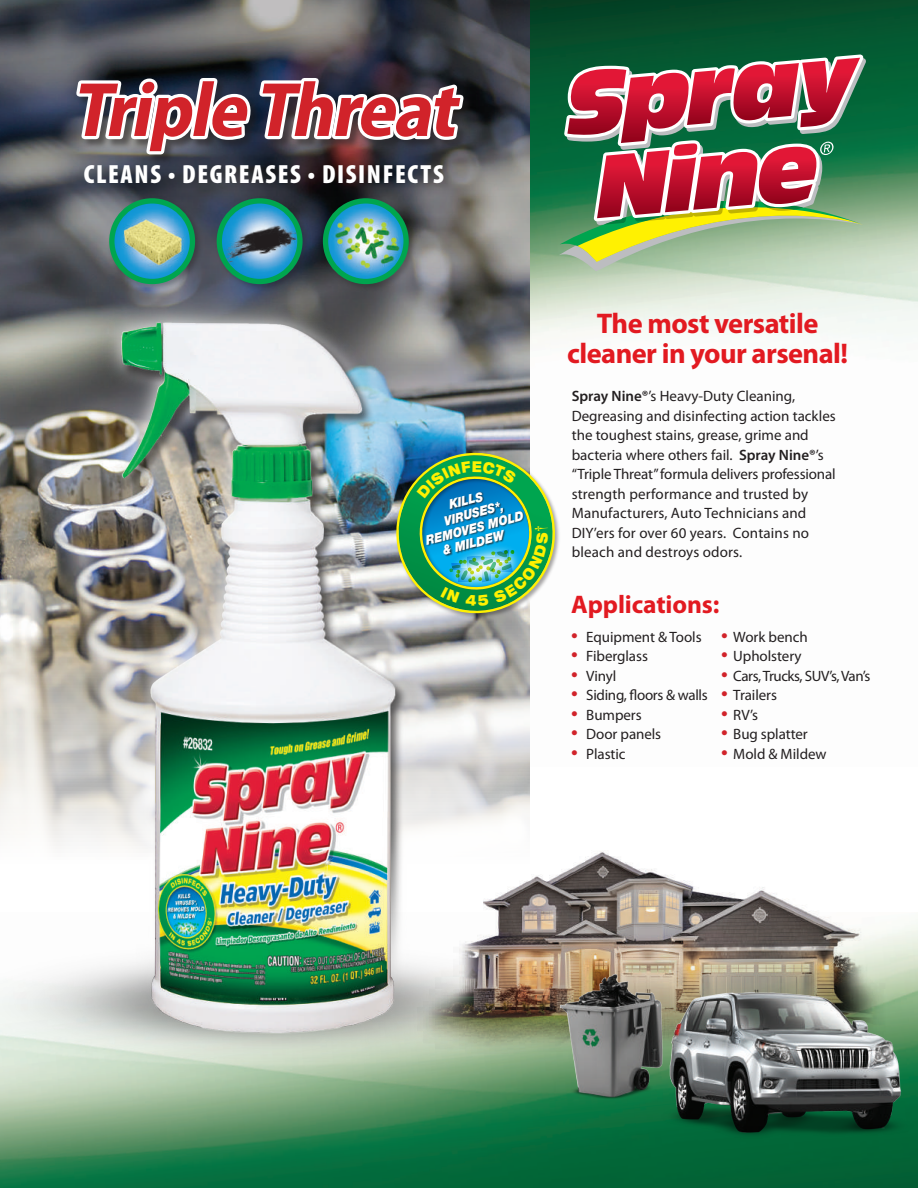
<style>
.page{position:relative;width:918px;height:1188px;background:#fff}
.page>*{position:absolute;margin:0;border:0;box-sizing:border-box;transform-origin:0 0}
.t1{font:italic 700 semi-condensed 77.7px "Myriad Pro";color:#d1232a}
.t2{font:700 28.5px/30px "Myriad Pro";letter-spacing:-.02em;color:#e21a21;text-align:center}
.t3{font:900 condensed 26.4px "Myriad Pro";letter-spacing:.06em;color:#fff}
.t4{font:700 25.5px "Myriad Pro";letter-spacing:-.005em;color:#e21a21}
.t5{font:15px/19.5px "Myriad Pro";color:#231f20}
.t6{font:15px "Myriad Pro";letter-spacing:-.02em;color:#231f20}
.t7{font:15px "Myriad Pro";letter-spacing:-.03em;color:#231f20}
.t8{font:italic 900 13.05px "Helvetica Neue LT Std";color:#fff;scale:.89 1}
.s1{font-weight:600}
.s2{font-size:24px;color:#d1232a}
</style>
<div class="page">
<img style="left:529px;top:0;width:389px;height:332px">
<svg style="left:0;top:0;width:529px;height:298px;background:#525359"></svg>
<img style="left:0;top:1062px;width:918px;height:126px">
<svg style="left:559px;top:55px;width:307px;height:216px;background:#987864"></svg>
<img style="left:0;top:298px;width:593px;height:764px">
<div style="left:76px;top:78px;width:398px;height:87px;background:#231f20;opacity:.5"></div>
<svg style="left:72px;top:75px;width:396px;height:84px"></svg>
<div style="left:107px;top:196px;width:97px;height:97px;background:#231f20;opacity:.4"></div>
<img style="left:112px;top:201px;width:80px;height:81px;border-radius:40px">
<div style="left:109px;top:198px;width:86px;height:86px;border:5px solid #00a54f;border-radius:50%"></div>
<div style="left:215px;top:196px;width:96px;height:97px;background:#231f20;opacity:.4"></div>
<img style="left:219px;top:201px;width:81px;height:81px;border-radius:40px">
<div style="left:217px;top:198px;width:86px;height:86px;border:5px solid #00a54f;border-radius:50%"></div>
<div style="left:321px;top:196px;width:96px;height:97px;background:#231f20;opacity:.4"></div>
<img style="left:326px;top:201px;width:80px;height:81px;border-radius:40px">
<div style="left:323px;top:198px;width:86px;height:86px;border:5px solid #00a54f;border-radius:50%"></div>
<img style="left:332px;top:389px;width:261px;height:295px">
<img style="left:352px;top:408px;width:241px;height:254px">
<img style="left:401px;top:620px;width:169px;height:18px">
<img style="left:358px;top:427px;width:227px;height:193px">
<svg style="left:365px;top:824px;width:553px;height:262px"></svg>
<img style="left:405px;top:838px;width:490px;height:242px">
<img style="left:638px;top:946px;width:280px;height:213px">
<img style="left:555px;top:960px;width:113px;height:151px">
<img style="left:384px;top:440px;width:184px;height:186px">
<h1 class="t1" style="left:71px;top:60px;width:403px">Triple Threat</h1>
<h3 class="t3" style="left:84px;top:158px;width:361px">CLEANS • DEGREASES • DISINFECTS</h3>
<p class="t8" style="left:447px;top:497px;width:40px;rotate:-15deg">KILLS</p>
<p class="t8" style="left:442px;top:513px;width:71px;rotate:-15deg">VIRUSES*,</p>
<p class="t8" style="left:424px;top:533px;width:115px;rotate:-15deg">REMOVES MOLD</p>
<p class="t8" style="left:441px;top:543px;width:72px;rotate:-15deg">&amp; MILDEW</p>
<h2 class="t2" style="left:567px;top:307px;width:282px">The most versatile cleaner in your arsenal!</h2>
<p class="t5" style="left:572px;top:386px;width:266px"><span class="s1">Spray Nine®</span>’s Heavy-Duty Cleaning, Degreasing and disinfecting action tackles the toughest stains, grease, grime and bacteria where others fail. <span class="s1">Spray Nine®</span>’s “Triple Threat” formula delivers professional strength performance and trusted by Manufacturers, Auto Technicians and DIY’ers for over 60 years. Contains no bleach and destroys odors.</p>
<h3 class="t4" style="left:571px;top:588px;width:150px">Applications:</h3>
<p class="t5" style="left:571px;top:627px;width:238px"><span class="s2">•</span> Equipment &amp; Tools <span class="s2">•</span> Work bench</p>
<p class="t5" style="left:571px;top:646px;width:78px"><span class="s2">•</span> Fiberglass</p>
<p class="t5" style="left:721px;top:646px;width:82px"><span class="s2">•</span> Upholstery</p>
<p class="t5" style="left:571px;top:666px;width:47px"><span class="s2">•</span> Vinyl</p>
<p class="t7" style="left:721px;top:666px;width:151px"><span class="s2">•</span> Cars, Trucks, SUV’s, Van’s</p>
<p class="t6" style="left:571px;top:686px;width:207px"><span class="s2">•</span> Siding, floors &amp; walls <span class="s2">•</span> Trailers</p>
<p class="t5" style="left:571px;top:705px;width:72px"><span class="s2">•</span> Bumpers</p>
<p class="t5" style="left:721px;top:705px;width:38px"><span class="s2">•</span> RV’s</p>
<p class="t5" style="left:571px;top:724px;width:91px"><span class="s2">•</span> Door panels</p>
<p class="t5" style="left:721px;top:724px;width:88px"><span class="s2">•</span> Bug splatter</p>
<p class="t5" style="left:571px;top:744px;width:56px"><span class="s2">•</span> Plastic</p>
<p class="t5" style="left:721px;top:744px;width:107px"><span class="s2">•</span> Mold &amp; Mildew</p>
</div>
